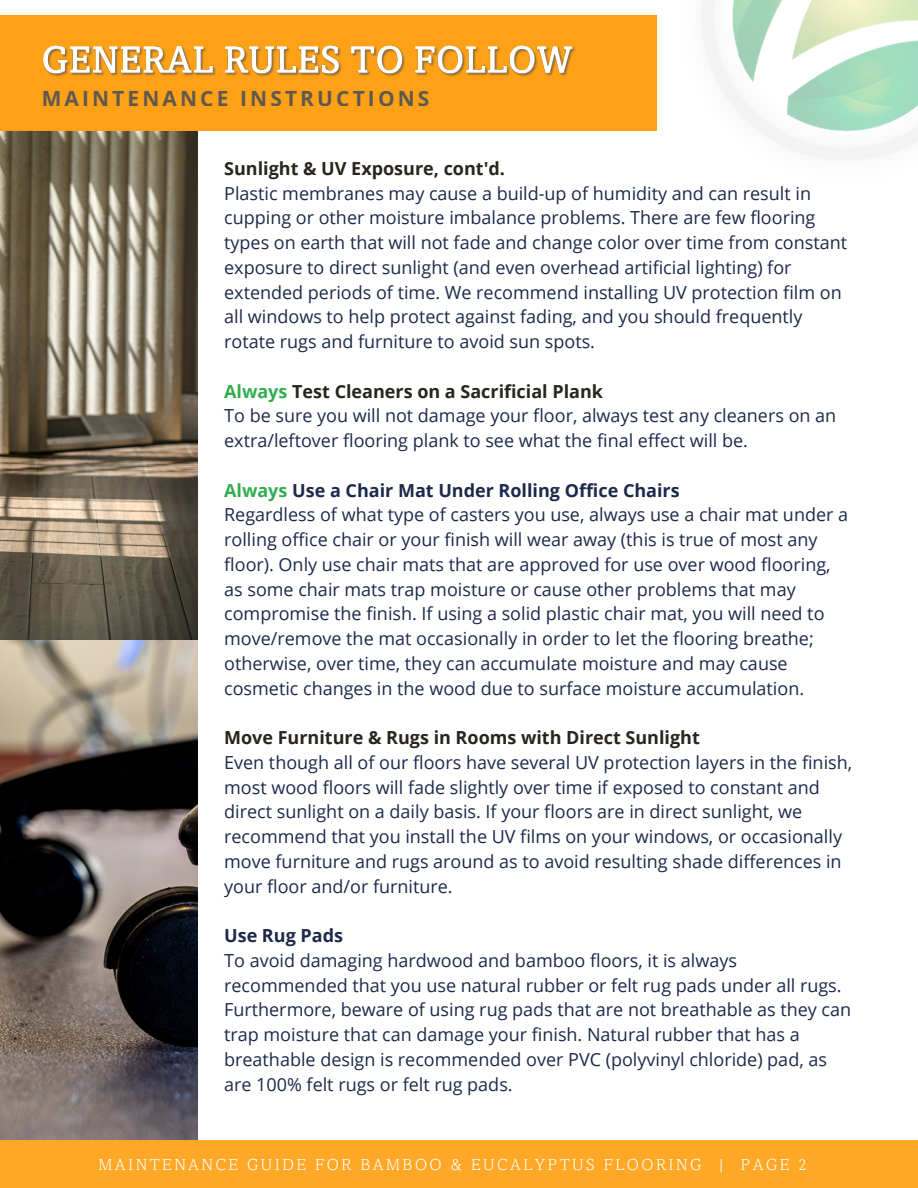
<style>
.page{position:relative;width:918px;height:1188px;background:#fff}
.page>*{position:absolute;margin:0;border:0;box-sizing:border-box;transform-origin:0 0}
.t1{font:700 21px "Open Sans";letter-spacing:.15em;color:#545454}
.t2{font:18px/24.8px "Open Sans";color:#1d294a}
.t3{font:700 18px "Open Sans";color:#27251d}
.t4{font:700 18px "Open Sans";color:#1d294a}
.t5{font:300 16.5px "Livingston";letter-spacing:.15em;color:#fff}
.s1{color:#31ad4e}
</style>
<div class="page">
<img style="left:0;top:131px;width:198px;height:1009px">
<div style="left:0;top:1140px;width:918px;height:48px;background:#ffa827"></div>
<div style="left:0;top:15px;width:657px;height:116px;background:#ffa116"></div>
<img style="left:702px;top:0;width:216px;height:160px">
<img style="left:43px;top:45px;width:532px;height:32px">
<p class="t1" style="left:42px;top:83px;width:389px">MAINTENANCE INSTRUCTIONS</p>
<p class="t3" style="left:224px;top:156px;width:282px">Sunlight &amp; UV Exposure, cont'd.</p>
<p class="t2" style="left:224px;top:180px;width:624px">Plastic membranes may cause a build-up of humidity and can result in cupping or other moisture imbalance problems. There are few flooring types on earth that will not fade and change color over time from constant exposure to direct sunlight (and even overhead artificial lighting) for extended periods of time. We recommend installing UV protection film on all windows to help protect against fading, and you should frequently rotate rugs and furniture to avoid sun spots.</p>
<p class="t3" style="left:224px;top:378px;width:380px"><span class="s1">Always</span> Test Cleaners on a Sacrificial Plank</p>
<p class="t2" style="left:224px;top:403px;width:614px">To be sure you will not damage your floor, always test any cleaners on an extra/leftover flooring plank to see what the final effect will be.</p>
<p class="t4" style="left:224px;top:477px;width:457px"><span class="s1">Always</span> Use a Chair Mat Under Rolling Office Chairs</p>
<p class="t2" style="left:224px;top:502px;width:625px">Regardless of what type of casters you use, always use a chair mat under a rolling office chair or your finish will wear away (this is true of most any floor). Only use chair mats that are approved for use over wood flooring, as some chair mats trap moisture or cause other problems that may compromise the finish. If using a solid plastic chair mat, you will need to move/remove the mat occasionally in order to let the flooring breathe; otherwise, over time, they can accumulate moisture and may cause cosmetic changes in the wood due to surface moisture accumulation.</p>
<p class="t3" style="left:224px;top:725px;width:477px">Move Furniture &amp; Rugs in Rooms with Direct Sunlight</p>
<p class="t2" style="left:224px;top:749px;width:630px">Even though all of our floors have several UV protection layers in the finish, most wood floors will fade slightly over time if exposed to constant and direct sunlight on a daily basis. If your floors are in direct sunlight, we recommend that you install the UV films on your windows, or occasionally move furniture and rugs around as to avoid resulting shade differences in your floor and/or furniture.</p>
<p class="t4" style="left:224px;top:923px;width:120px">Use Rug Pads</p>
<p class="t2" style="left:224px;top:947px;width:629px">To avoid damaging hardwood and bamboo floors, it is always recommended that you use natural rubber or felt rug pads under all rugs.<br>Furthermore, beware of using rug pads that are not breathable as they can trap moisture that can damage your finish. Natural rubber that has a breathable design is recommended over PVC (polyvinyl chloride) pad, as are 100% felt rugs or felt rug pads.</p>
<p class="t5" style="left:98px;top:1157px;width:710px">MAINTENANCE GUIDE FOR BAMBOO &amp; EUCALYPTUS FLOORING | PAGE 2</p>
</div>
